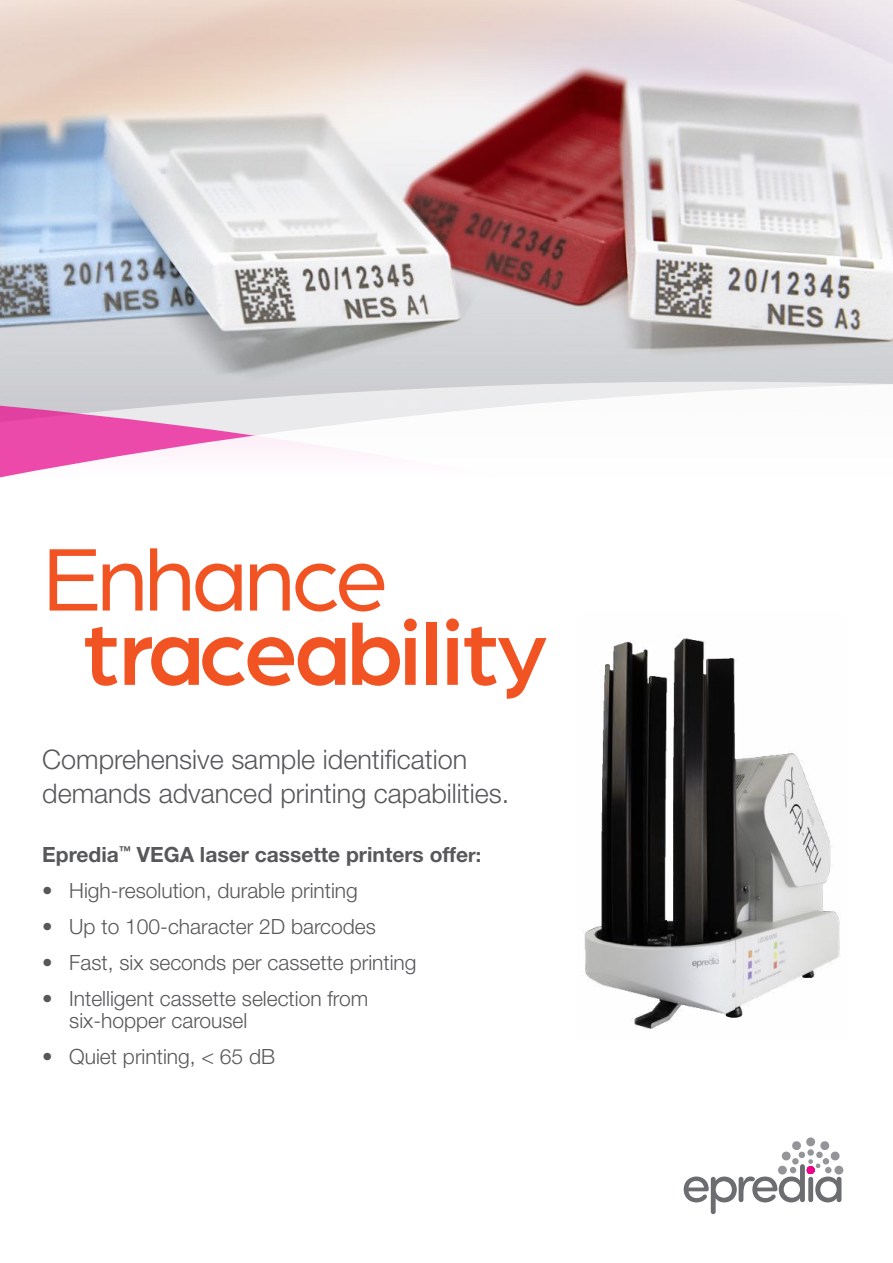
<style>
.page{position:relative;width:893px;height:1263px;background:#fff}
.page>*{position:absolute;margin:0;border:0;box-sizing:border-box;transform-origin:0 0}
.t1{font:500 94.5px "Arboria";letter-spacing:-.03em;color:#f15422}
.t2{font:94.5px "Arboria";letter-spacing:-.04em;color:#f15422}
.t3{font:300 27px/34.5px "Helvetica Neue LT Std";color:#57585a}
.t4{font:300 21px/22.5px "Helvetica Neue LT Std";color:#57585a}
.t5{font:700 21px "Helvetica Neue LT Std";color:#57585a}
.s1{font-size:19.5px}
</style>
<div class="page">
<div style="left:834px;top:1166px;width:9px;height:8px;background:#939598;border-radius:50%"></div>
<div style="left:806px;top:1137px;width:9px;height:9px;background:#939598;border-radius:50%"></div>
<svg style="left:684px;top:1140px;width:157px;height:74px"></svg>
<img style="left:0;top:0;width:893px;height:382px">
<svg style="left:0;top:383px;width:893px;height:95px"></svg>
<img style="left:584px;top:638px;width:256px;height:391px">
<p class="t2" style="left:42px;top:517px;width:348px">Enhance</p>
<p class="t1" style="left:84px;top:590px;width:465px">traceability</p>
<p class="t3" style="left:42px;top:741px;width:469px">Comprehensive sample identification demands advanced printing capabilities.</p>
<p class="t5" style="left:42px;top:841px;width:440px">Epredia<sup>™</sup> VEGA laser cassette printers offe<span class="s1">r:</span></p>
<p class="t4" style="left:42px;top:879px;width:317px">• High-resolution, durable printing</p>
<p class="t4" style="left:42px;top:915px;width:335px">• Up to 100-character 2D barcodes</p>
<p class="t4" style="left:42px;top:951px;width:376px">• Fast, six seconds per cassette printing</p>
<p class="t4" style="left:69px;top:987px;width:301px;text-indent:-27px">• Intelligent cassette selection from six-hopper carousel</p>
<p class="t4" style="left:42px;top:1045px;width:234px">• Quiet printing, &lt; 65 dB</p>
</div>
